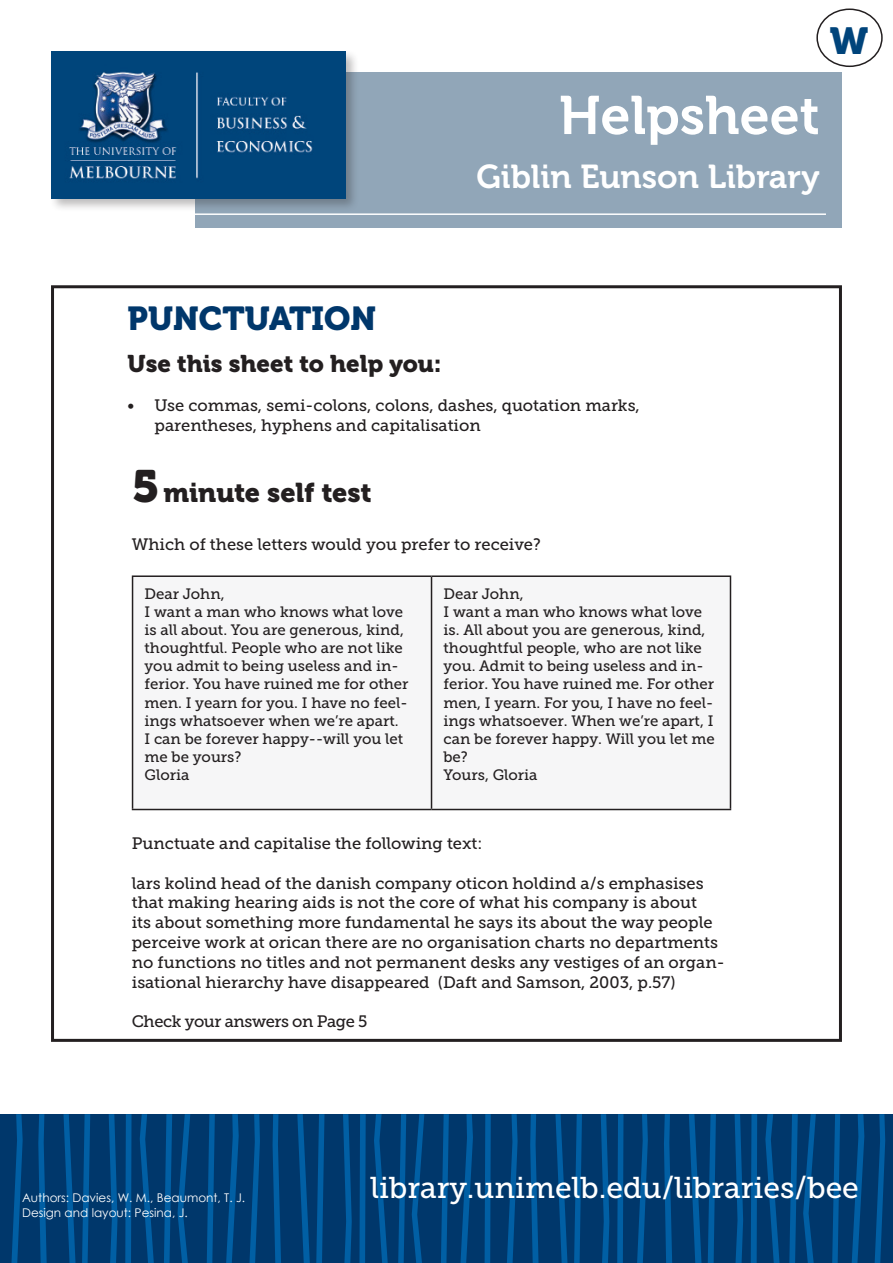
<style>
.page{position:relative;width:893px;height:1263px;background:#fff}
.page>*{position:absolute;margin:0;border:0;box-sizing:border-box;transform-origin:0 0}
.t1{font:54px "Museo 700";color:#fff}
.t2{font:37.5px "Museo 900";color:#00447b}
.t3{font:33px "Museo 700";color:#fff}
.heading{font:33px "Museo 900";color:#00376b}
.t4{font:30px "Museo Slab 500";color:#fff}
.t5{font:27px "Museo 900";color:#231f20}
.t6{font:24px "Museo 900";color:#231f20}
.t7{font:16.5px/19.8px "Museo Slab 500";color:#231f20}
.t8{font:16.5px "Museo Slab 500";letter-spacing:-.025em;color:#231f20}
.t9{font:15px/18px "Museo Slab 500";color:#231f20}
.t10{font:12px "Century Gothic";color:#fff}
.s1{font-size:45px}
</style>
<div class="page">
<div style="left:0;top:1114px;width:893px;height:148px;background:#00376b"></div>
<svg style="left:11px;top:1114px;width:12px;height:149px"></svg>
<svg style="left:249px;top:1114px;width:11px;height:149px"></svg>
<svg style="left:507px;top:1114px;width:11px;height:149px"></svg>
<svg style="left:38px;top:1114px;width:9px;height:149px"></svg>
<svg style="left:273px;top:1114px;width:8px;height:149px"></svg>
<svg style="left:530px;top:1114px;width:8px;height:149px"></svg>
<svg style="left:63px;top:1114px;width:13px;height:149px"></svg>
<svg style="left:297px;top:1114px;width:13px;height:149px"></svg>
<svg style="left:555px;top:1114px;width:12px;height:149px"></svg>
<svg style="left:82px;top:1114px;width:8px;height:149px"></svg>
<svg style="left:316px;top:1114px;width:8px;height:149px"></svg>
<svg style="left:574px;top:1114px;width:8px;height:149px"></svg>
<svg style="left:109px;top:1114px;width:8px;height:149px"></svg>
<svg style="left:343px;top:1114px;width:9px;height:149px"></svg>
<svg style="left:601px;top:1114px;width:8px;height:149px"></svg>
<svg style="left:125px;top:1114px;width:7px;height:149px"></svg>
<svg style="left:359px;top:1114px;width:7px;height:149px"></svg>
<svg style="left:617px;top:1114px;width:6px;height:149px"></svg>
<svg style="left:485px;top:1114px;width:6px;height:149px"></svg>
<svg style="left:140px;top:1114px;width:14px;height:149px"></svg>
<svg style="left:374px;top:1114px;width:14px;height:149px"></svg>
<svg style="left:164px;top:1114px;width:8px;height:149px"></svg>
<svg style="left:398px;top:1114px;width:8px;height:149px"></svg>
<svg style="left:178px;top:1114px;width:12px;height:149px"></svg>
<svg style="left:412px;top:1114px;width:12px;height:149px"></svg>
<svg style="left:207px;top:1114px;width:8px;height:149px"></svg>
<svg style="left:441px;top:1114px;width:8px;height:149px"></svg>
<svg style="left:226px;top:1114px;width:13px;height:149px"></svg>
<svg style="left:460px;top:1114px;width:13px;height:149px"></svg>
<svg style="left:637px;top:1114px;width:11px;height:149px"></svg>
<svg style="left:875px;top:1114px;width:10px;height:149px"></svg>
<svg style="left:664px;top:1114px;width:8px;height:149px"></svg>
<svg style="left:689px;top:1114px;width:12px;height:149px"></svg>
<svg style="left:708px;top:1114px;width:8px;height:149px"></svg>
<svg style="left:735px;top:1114px;width:8px;height:149px"></svg>
<svg style="left:751px;top:1114px;width:6px;height:149px"></svg>
<svg style="left:765px;top:1114px;width:14px;height:149px"></svg>
<svg style="left:789px;top:1114px;width:27px;height:149px"></svg>
<svg style="left:832px;top:1114px;width:8px;height:149px"></svg>
<svg style="left:852px;top:1114px;width:12px;height:149px"></svg>
<div style="left:51px;top:285px;width:791px;height:757px;border:3px solid #231f20"></div>
<div style="left:816px;top:9px;width:67px;height:58px;border:2px solid #231f20;border-radius:50%"></div>
<div style="left:133px;top:577px;width:597px;height:232px;background:#f6f6f7"></div>
<hr style="left:132px;top:575px;width:299px;height:2px;background:#231f20">
<hr style="left:132px;top:577px;width:1px;height:232px;background:#231f20">
<hr style="left:431px;top:575px;width:300px;height:2px;background:#231f20">
<hr style="left:431px;top:577px;width:1px;height:232px;background:#231f20">
<hr style="left:730px;top:577px;width:1px;height:232px;background:#231f20">
<hr style="left:132px;top:809px;width:299px;height:1px;background:#231f20">
<hr style="left:431px;top:809px;width:300px;height:1px;background:#231f20">
<div style="left:196px;top:72px;width:646px;height:156px;background:#91a6b8"></div>
<div style="left:49px;top:49px;width:310px;height:163px;background:#231f20;opacity:.3"></div>
<img style="left:51px;top:51px;width:294px;height:147px">
<hr style="left:51px;top:213px;width:775px;height:2px;background:#fff">
<p class="t2" style="left:830px;top:19px;width:40px">W</p>
<p class="t1" style="left:559px;top:85px;width:262px">Helpsheet</p>
<p class="t3" style="left:476px;top:158px;width:345px">Giblin Eunson Library</p>
<p class="heading" style="left:128px;top:299px;width:250px">PUNCTUATION</p>
<p class="t6" style="left:128px;top:350px;width:316px">Use this sheet to help you:</p>
<p class="t7" style="left:155px;top:396px;width:487px;text-indent:-27px">• Use commas, semi-colons, colons, dashes, quotation marks, parentheses, hyphens and capitalisation</p>
<p class="t5" style="left:132px;top:477px;width:241px"><span class="s1">5</span>minute self test</p>
<p class="t7" style="left:132px;top:535px;width:410px">Which of these letters would you prefer to receive?</p>
<p class="t9" style="left:145px;top:585px;width:82px">Dear John,</p>
<p class="t9" style="left:145px;top:603px;width:266px">I want a man who knows what love is all about. You are generous, kind, thoughtful. People who are not like you admit to being useless and in&shy;ferior. You have ruined me for other men. I yearn for you. I have no feel&shy;ings whatsoever when we’re apart.<br>I can be forever happy--will you let me be yours?</p>
<p class="t9" style="left:145px;top:765px;width:46px">Gloria</p>
<p class="t9" style="left:443px;top:585px;width:82px">Dear John,</p>
<p class="t9" style="left:443px;top:603px;width:273px">I want a man who knows what love is. All about you are generous, kind, thoughtful people, who are not like you. Admit to being useless and in&shy;ferior. You have ruined me. For other men, I yearn. For you, I have no feel&shy;ings whatsoever. When we’re apart, I can be forever happy. Will you let me be?</p>
<p class="t9" style="left:443px;top:765px;width:96px">Yours, Gloria</p>
<p class="t7" style="left:132px;top:833px;width:352px">Punctuate and capitalise the following text:</p>
<p class="t7" style="left:132px;top:873px;width:594px">lars kolind head of the danish company oticon holdind a/s emphasises that making hearing aids is not the core of what his company is about<br>its about something more fundamental he says its about the way people perceive work at orican there are no organisation charts no departments no functions no titles and not permanent desks any vestiges of an organ&shy;isational hierarchy have disappeared (Daft and Samson, 2003, p.57)</p>
<p class="t8" style="left:132px;top:1012px;width:237px">Check your answers on Page 5</p>
<p class="t10" style="left:22px;top:1189px;width:224px">Authors: Davies, W. M., Beaumont, T. J.</p>
<p class="t10" style="left:22px;top:1204px;width:167px">Design and layout: Pesina, J.</p>
<p class="t4" style="left:370px;top:1171px;width:490px">library.unimelb.edu/libraries/bee</p>
</div>
